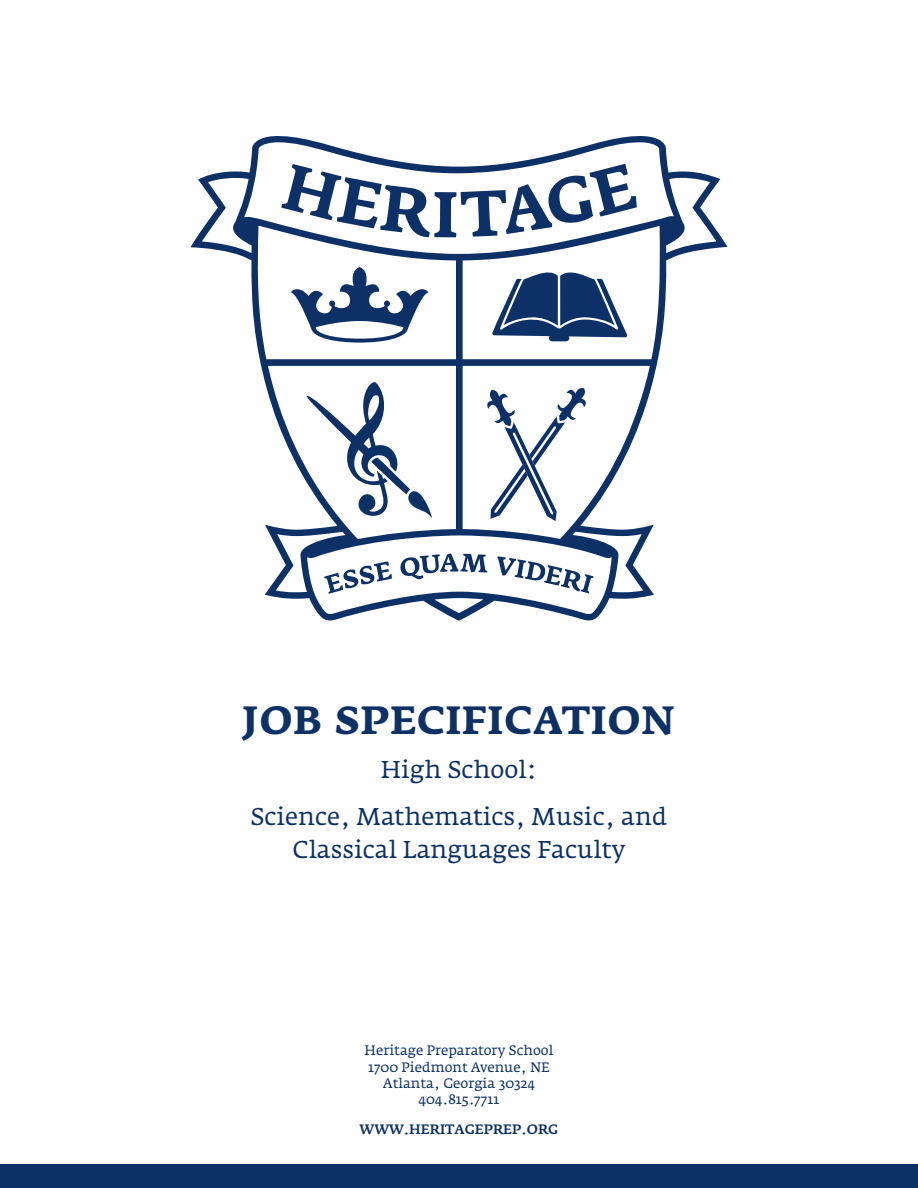
<style>
.page{position:relative;width:918px;height:1188px;background:#fff}
.page>*{position:absolute;margin:0;border:0;box-sizing:border-box;transform-origin:0 0}
.HEADING_1{font:700 39px "Fedra Serif A Pro";letter-spacing:.03em;color:#0d3166}
.HEADING_1-2{font:24px/33px "Fedra Serif A Pro";color:#0d3166;text-align:center}
.HEADING_1-3{font:13.5px/16.2px "Fedra Serif A Pro";color:#0d3166;text-align:center}
.HEADING_1-4{font:500 13.5px "Fedra Serif A Pro";color:#0d3166}
</style>
<div class="page">
<svg style="left:190px;top:136px;width:538px;height:485px"></svg>
<svg style="left:324px;top:561px;width:68px;height:33px"></svg>
<svg style="left:400px;top:553px;width:87px;height:26px"></svg>
<svg style="left:497px;top:556px;width:97px;height:37px"></svg>
<svg style="left:291px;top:267px;width:138px;height:76px"></svg>
<svg style="left:492px;top:267px;width:136px;height:74px"></svg>
<div style="left:0;top:1165px;width:918px;height:23px;background:#0d3166"></div>
<p class="HEADING_1" style="left:243px;top:696px;width:434px">JOB SPECIFICATION</p>
<p class="HEADING_1-2" style="left:381px;top:753px;width:158px">High School:</p>
<p class="HEADING_1-2" style="left:251px;top:800px;width:418px">Science, Mathematics, Music, and<br>Classical Languages Faculty</p>
<p class="HEADING_1-3" style="left:365px;top:1042px;width:190px">Heritage Preparatory School<br>1700 Piedmont Avenue, NE<br>Atlanta, Georgia 30324<br>404.815.7711</p>
<p class="HEADING_1-4" style="left:360px;top:1120px;width:200px">WWW.HERITAGEPREP.ORG</p>
</div>
